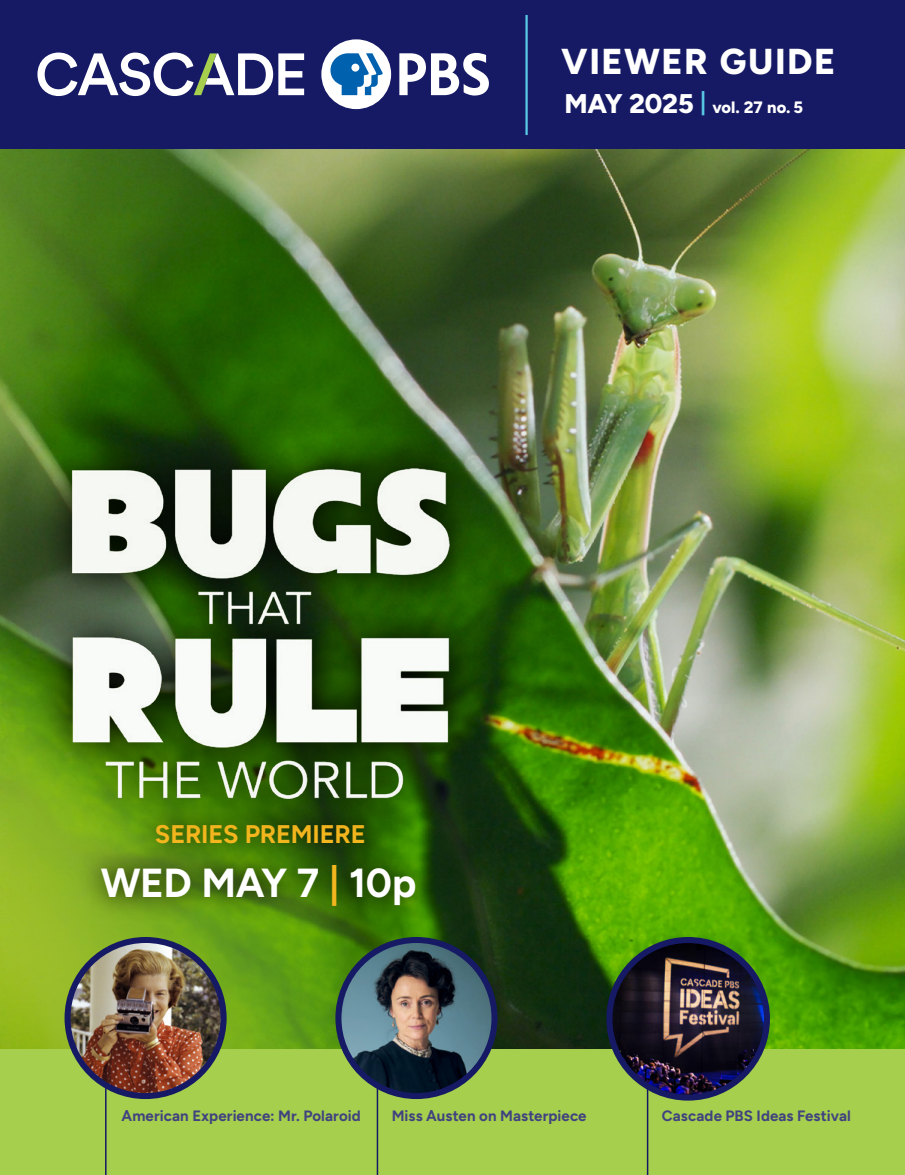
<style>
.page{position:relative;width:905px;height:1175px;background:#fff}
.page>*{position:absolute;margin:0;border:0;box-sizing:border-box;transform-origin:0 0}
.t1{font:700 40.5px "Figtree";letter-spacing:-.015em;color:#fff}
.t2{font:800 36px "Figtree";letter-spacing:.04em;color:#fff}
.t3{font:700 25.5px "Figtree";letter-spacing:-.01em;color:#f3b61e}
.t4{font:800 16.5px "Figtree";color:#fff}
.t5{font:700 15px "Figtree";letter-spacing:.005em;color:#41427f}
.s1{font-size:27px}
.s2{color:#f3b61e}
</style>
<div class="page">
<img style="left:0;top:149px;width:904px;height:900px">
<div style="left:0;top:1049px;width:904px;height:125px;background:#a5cf4d"></div>
<hr style="left:105px;top:1049px;width:1px;height:125px;background:#161a64">
<img style="left:68px;top:940px;width:156px;height:156px;border-radius:78px">
<div style="left:64px;top:937px;width:162px;height:162px;border:6px solid #161a64;border-radius:50%"></div>
<hr style="left:646px;top:1049px;width:2px;height:125px;background:#161a64">
<img style="left:609px;top:940px;width:158px;height:157px;border-radius:79px">
<div style="left:606px;top:937px;width:164px;height:163px;border:6px solid #161a64;border-radius:50%"></div>
<hr style="left:376px;top:1049px;width:2px;height:125px;background:#161a64">
<img style="left:338px;top:940px;width:156px;height:156px;border-radius:78px">
<div style="left:335px;top:937px;width:162px;height:162px;border:6px solid #161a64;border-radius:50%"></div>
<div style="left:0;top:0;width:904px;height:149px;background:#161a64"></div>
<svg style="left:37px;top:53px;width:267px;height:43px"></svg>
<svg style="left:399px;top:53px;width:90px;height:43px"></svg>
<div style="left:321px;top:39px;width:70px;height:70px;background:#fff;border-radius:50%"></div>
<svg style="left:330px;top:53px;width:53px;height:42px"></svg>
<hr style="left:525px;top:15px;width:2px;height:120px;background:#5ac9e4">
<svg style="left:78px;top:835px;width:361px;height:93px;background:#487a0d"></svg>
<svg style="left:34px;top:431px;width:452px;height:404px;background:#43710f"></svg>
<img style="left:44px;top:430px;width:452px;height:377px">
<h2 class="t2" style="left:561px;top:39px;width:276px">VIEWER GUIDE</h2>
<p class="t4" style="left:564px;top:97px;width:240px"><span class="s1">MAY 2025</span> <sup>|</sup> vol. 27 no. 5</p>
<h3 class="t3" style="left:155px;top:818px;width:212px">SERIES PREMIERE</h3>
<h1 class="t1" style="left:101px;top:858px;width:317px">WED MAY 7 <span class="s2">|</span> 10p</h1>
<p class="t5" style="left:122px;top:1106px;width:241px">American Experience: Mr. Polaroid</p>
<p class="t5" style="left:392px;top:1106px;width:196px">Miss Austen on Masterpiece</p>
<p class="t5" style="left:662px;top:1106px;width:190px">Cascade PBS Ideas Festival</p>
</div>
